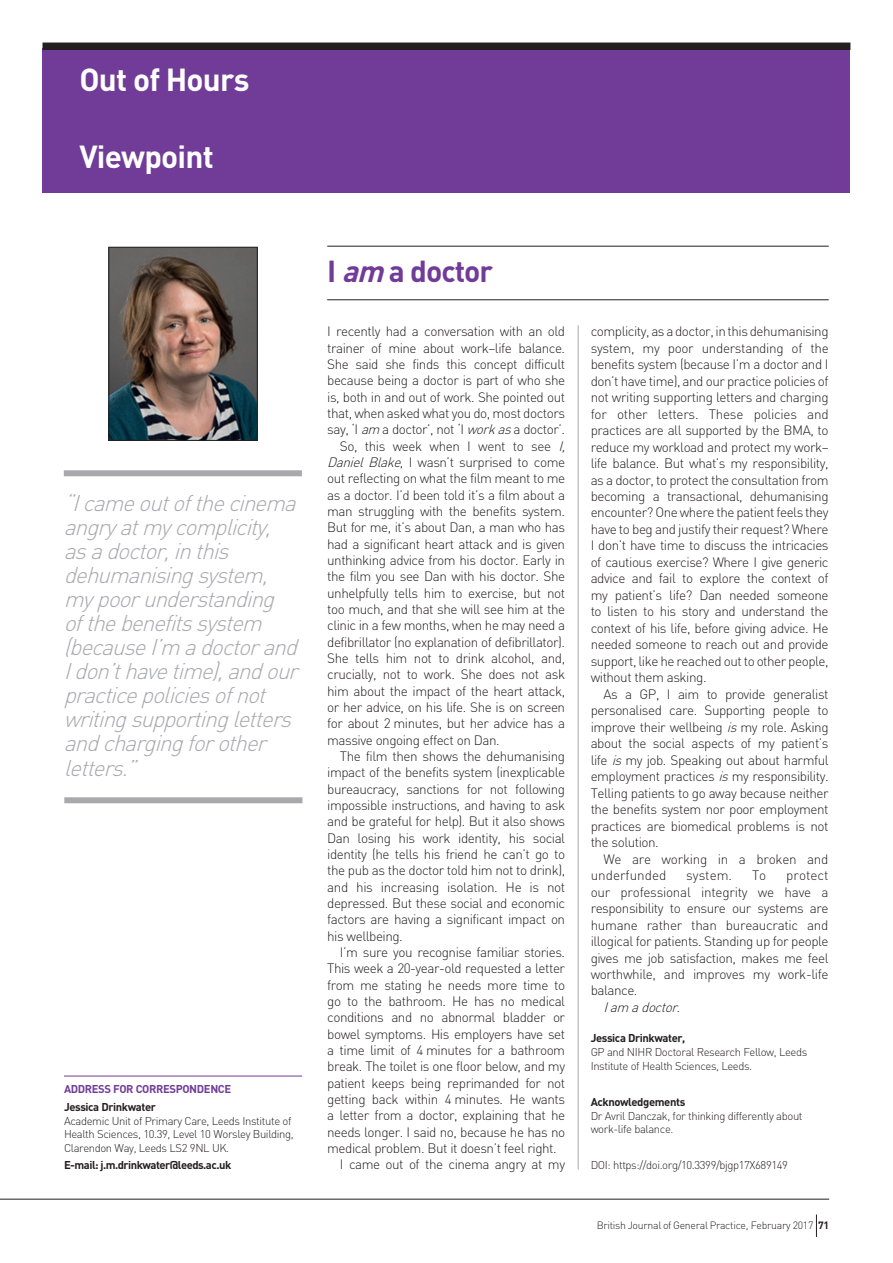
<style>
.page{position:relative;width:893px;height:1263px;background:#fff}
.page>*{position:absolute;margin:0;border:0;box-sizing:border-box;transform-origin:0 0}
.t1{font:700 31.5px "DIN";letter-spacing:-.025em;color:#fff}
.t2{font:700 30px "DIN";letter-spacing:-.035em;color:#713c98}
.t3{font:italic 300 22.5px/24px "DIN";color:#a8a9ad}
.t4{font:300 13.5px/16.5px "DIN";letter-spacing:-.035em;color:#231f20;text-align:justify}
.t5{font:italic 300 13.5px "DIN";color:#231f20}
.t6{font:300 11.25px/13.8px "DIN";letter-spacing:-.035em;color:#231f20}
.t7{font:700 11.25px "DIN";letter-spacing:-.035em;color:#231f20}
.t8{font:700 11.25px "DIN";letter-spacing:-.035em;color:#713c98}
.t9{font:300 10.5px "DIN";letter-spacing:-.025em;color:#231f20}
.s1{font-style:italic}
.s2{font-weight:700}
</style>
<div class="page">
<hr style="left:578px;top:325px;width:1px;height:844px;background:#a8a9ad">
<img style="left:111px;top:249px;width:144px;height:190px">
<div style="left:109px;top:247px;width:148px;height:194px;border:1px solid #231f20"></div>
<hr style="left:64px;top:1076px;width:238px;height:1px;background:#713c98">
<div style="left:43px;top:49px;width:807px;height:144px;background:#713c98"></div>
<div style="left:43px;top:43px;width:807px;height:7px;background:#231f20"></div>
<hr style="left:0;top:1199px;width:829px;height:1px;background:#231f20">
<svg style="left:816px;top:1214px;width:1px;height:23px"></svg>
<div style="left:64px;top:470px;width:238px;height:6px;background:#a8a9ad"></div>
<div style="left:64px;top:797px;width:238px;height:6px;background:#a8a9ad"></div>
<hr style="left:327px;top:246px;width:502px;height:1px;background:#231f20">
<hr style="left:327px;top:299px;width:502px;height:1px;background:#231f20">
<h1 class="t1" style="left:79px;top:59px;width:172px">Out of Hours</h1>
<h1 class="t1" style="left:79px;top:136px;width:136px">Viewpoint</h1>
<p class="t3" style="left:64px;top:491px;width:242px">“Icameoutofthecinema angryatmycomplicity, asadoctor,inthis dehumanisingsystem, mypoorunderstanding ofthebenefitssystem (becauseI’m adoctorand<br>Idon’thavetime),andour practicepoliciesofnot writingsupportingletters andchargingforother letters.”</p>
<p class="t8" style="left:64px;top:1082px;width:169px">ADDRESS FOR CORRESPONDENCE</p>
<p class="t7" style="left:64px;top:1100px;width:94px">Jessica Drinkwater</p>
<p class="t6" style="left:64px;top:1114px;width:231px">Academic Unit of Primary Care, Leeds Institute of<br>Health Sciences, 10.39, Level 10 Worsley Building,<br>Clarendon Way, Leeds LS2 9NL UK.</p>
<p class="t7" style="left:64px;top:1158px;width:169px">E-mail: j.m.drinkwater@leeds.ac.uk</p>
<h2 class="t2" style="left:327px;top:251px;width:167px">I <span class="s1">am</span> a doctor</h2>
<p class="t4" style="left:327px;top:323px;width:239px">I recently had a conversation with an old</p>
<p class="t4" style="left:327px;top:339px;width:239px">trainer of mine about work–life balance.</p>
<p class="t4" style="left:327px;top:356px;width:239px">She said she finds this concept difficult</p>
<p class="t4" style="left:327px;top:372px;width:239px">because being a doctor is part of who she</p>
<p class="t4" style="left:327px;top:388px;width:239px">is, both in and out of work. She pointed out</p>
<p class="t4" style="left:327px;top:405px;width:239px">that, when asked what you do, most doctors</p>
<p class="t4" style="left:327px;top:421px;width:239px">say, ‘I <span class="s1">am</span> a doctor’, not ‘I <span class="s1">workas</span>a doctor’.</p>
<p class="t4" style="left:340px;top:437px;width:231px">So, this week when I went to see <span class="s1">I,</span></p>
<p class="t4" style="left:327px;top:454px;width:239px"><span class="s1">Daniel Blake</span>, I wasn’t surprised to come</p>
<p class="t4" style="left:327px;top:470px;width:239px">out reflecting on what the film meant to me</p>
<p class="t4" style="left:327px;top:486px;width:239px">as a doctor. I’d been told it’s a film about a</p>
<p class="t4" style="left:327px;top:503px;width:239px">man struggling with the benefits system.</p>
<p class="t4" style="left:327px;top:519px;width:239px">But for me, it’s about Dan, a man who has</p>
<p class="t4" style="left:327px;top:535px;width:239px">had a significant heart attack and is given</p>
<p class="t4" style="left:327px;top:552px;width:239px">unthinking advice from his doctor. Early in</p>
<p class="t4" style="left:327px;top:568px;width:239px">the film you see Dan with his doctor. She</p>
<p class="t4" style="left:327px;top:584px;width:239px">unhelpfully tells him to exercise, but not</p>
<p class="t4" style="left:327px;top:601px;width:239px">too much, and that she will see him at the</p>
<p class="t4" style="left:327px;top:617px;width:239px">clinic in a few months, when he may need a</p>
<p class="t4" style="left:327px;top:633px;width:239px">defibrillator (no explanation of defibrillator).</p>
<p class="t4" style="left:327px;top:650px;width:239px">She tells him not to drink alcohol, and,</p>
<p class="t4" style="left:327px;top:666px;width:239px">crucially, not to work. She does not ask</p>
<p class="t4" style="left:327px;top:682px;width:239px">him about the impact of the heart attack,</p>
<p class="t4" style="left:327px;top:699px;width:239px">or her advice, on his life. She is on screen</p>
<p class="t4" style="left:327px;top:715px;width:239px">for about 2 minutes, but her advice has a</p>
<p class="t4" style="left:327px;top:731px;width:174px">massive ongoing effect on Dan.</p>
<p class="t4" style="left:340px;top:748px;width:227px">The film then shows the dehumanising</p>
<p class="t4" style="left:327px;top:764px;width:239px">impact of the benefits system (inexplicable</p>
<p class="t4" style="left:327px;top:780px;width:239px">bureaucracy, sanctions for not following</p>
<p class="t4" style="left:327px;top:797px;width:239px">impossible instructions, and having to ask</p>
<p class="t4" style="left:327px;top:813px;width:239px">and be grateful for help). But it also shows</p>
<p class="t4" style="left:327px;top:829px;width:239px">Dan losing his work identity, his social</p>
<p class="t4" style="left:327px;top:846px;width:239px">identity (he tells his friend he can’t go to</p>
<p class="t4" style="left:327px;top:862px;width:239px">the pub as the doctor told him not to drink),</p>
<p class="t4" style="left:327px;top:878px;width:240px">and his increasing isolation. He is not</p>
<p class="t4" style="left:327px;top:895px;width:239px">depressed. But these social and economic</p>
<p class="t4" style="left:327px;top:911px;width:239px">factors are having a significant impact on</p>
<p class="t4" style="left:327px;top:927px;width:77px">his wellbeing.</p>
<p class="t4" style="left:340px;top:944px;width:227px">I’m sure you recognise familiar stories.</p>
<p class="t4" style="left:327px;top:960px;width:239px">This week a 20-year-old requested a letter</p>
<p class="t4" style="left:327px;top:976px;width:239px">from me stating he needs more time to</p>
<p class="t4" style="left:327px;top:993px;width:239px">go to the bathroom. He has no medical</p>
<p class="t4" style="left:327px;top:1009px;width:239px">conditions and no abnormal bladder or</p>
<p class="t4" style="left:327px;top:1025px;width:239px">bowel symptoms. His employers have set</p>
<p class="t4" style="left:327px;top:1042px;width:239px">a time limit of 4 minutes for a bathroom</p>
<p class="t4" style="left:327px;top:1058px;width:239px">break. The toilet is one floor below, and my</p>
<p class="t4" style="left:327px;top:1074px;width:239px">patient keeps being reprimanded for not</p>
<p class="t4" style="left:327px;top:1091px;width:239px">getting back within 4 minutes. He wants</p>
<p class="t4" style="left:327px;top:1107px;width:239px">a letter from a doctor, explaining that he</p>
<p class="t4" style="left:327px;top:1123px;width:239px">needs longer. I said no, because he has no</p>
<p class="t4" style="left:327px;top:1140px;width:231px">medical problem. But it doesn’t feel right.</p>
<p class="t4" style="left:340px;top:1156px;width:227px">I came out of the cinema angry at my</p>
<p class="t4" style="left:591px;top:323px;width:240px">complicity, as a doctor, in this dehumanising system, my poor understanding of the benefits system (because I’m a doctor and I don’t have time), and our practice policies of not writing supporting letters and charging for other letters. These policies and practices are all supported by the BMA, to reduce my workload and protect my work– life balance. But what’s my responsibility, as a doctor, to protect the consultation from becoming a transactional, dehumanising encounter? One where the patient feels they have to beg and justify their request? Where I don’t have time to discuss the intricacies of cautious exercise? Where I give generic advice and fail to explore the context of my patient’s life? Dan needed someone to listen to his story and understand the context of his life, before giving advice. He needed someone to reach out and provide support, like he reached out to other people, without them asking.</p>
<p class="t4" style="left:591px;top:685px;width:239px;text-indent:13px">As a GP, I aim to provide generalist personalised care. Supporting people to improve their wellbeing <span class="s1">is</span>my role. Asking about the social aspects of my patient’s life <span class="s1">is</span>my job. Speaking out about harmful employment practices <span class="s1">is</span>my responsibility.<br>Telling patients to go away because neither the benefits system nor poor employment practices are biomedical problems is not the solution.</p>
<p class="t4" style="left:591px;top:850px;width:239px;text-indent:13px">We are working in a broken and underfunded</p>
<p class="t4" style="left:686px;top:867px;width:47px">system.</p>
<p class="t4" style="left:752px;top:867px;width:16px">To</p>
<p class="t4" style="left:591px;top:867px;width:239px;text-indent:196px">protect our professional integrity we have a responsibility to ensure our systems are humane rather than bureaucratic and illogical for patients. Standing up for people gives me job satisfaction, makes me feel worthwhile, and improves my work-life balance.</p>
<p class="t5" style="left:603px;top:999px;width:82px">Iam adoctor.</p>
<p class="t7" style="left:591px;top:1031px;width:96px">Jessica Drinkwater,</p>
<p class="t6" style="left:591px;top:1045px;width:218px">GP and NIHR Doctoral Research Fellow, Leeds<br>Institute of Health Sciences, Leeds.</p>
<p class="t7" style="left:591px;top:1094px;width:96px">Acknowledgements</p>
<p class="t6" style="left:591px;top:1108px;width:213px">Dr Avril Danczak, for thinking differently about work-life balance.</p>
<p class="t6" style="left:591px;top:1158px;width:199px">DOI: https://doi.org/10.3399/bjgp17X689149</p>
<p class="t9" style="left:597px;top:1219px;width:234px">British Journal of General Practice, February 2017 <span class="s2">71</span></p>
</div>
